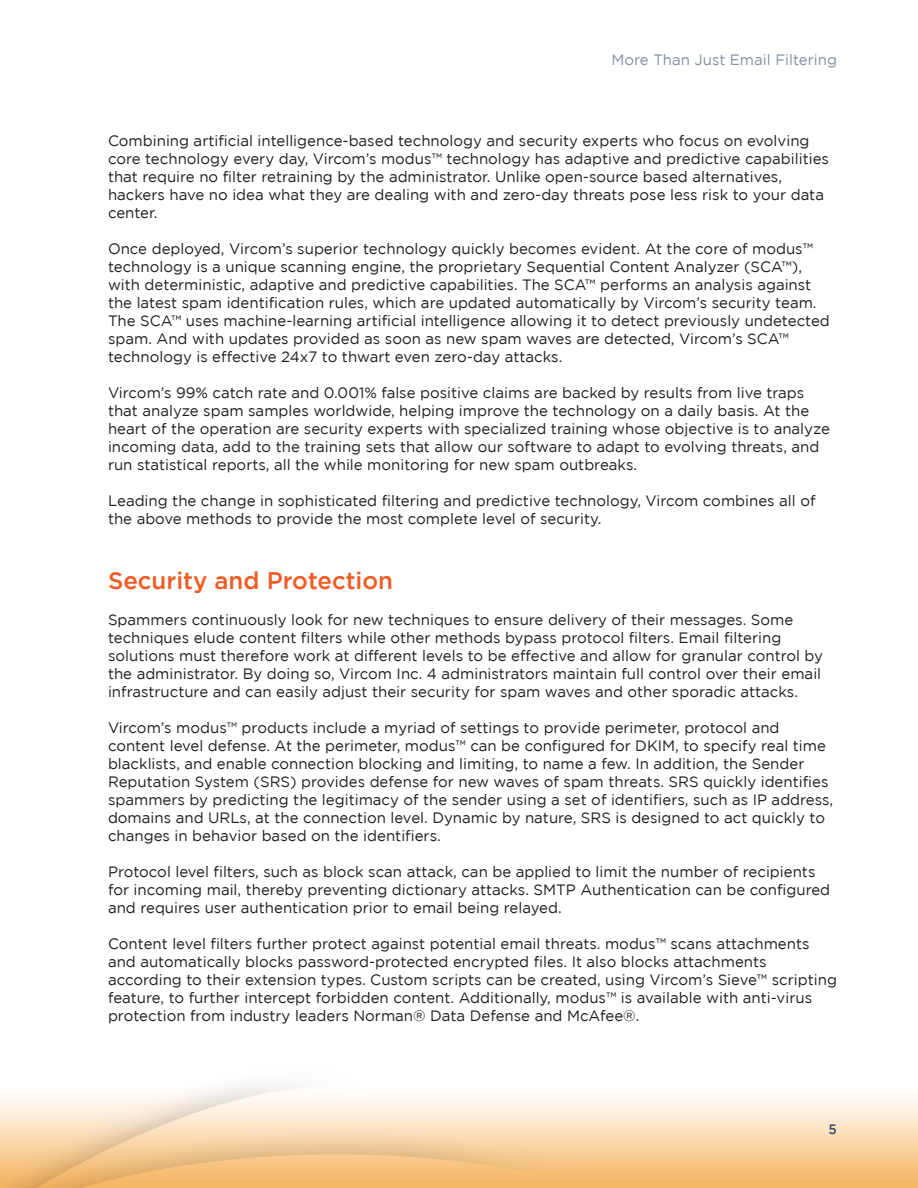
<style>
.page{position:relative;width:918px;height:1188px;background:#fff}
.page>*{position:absolute;margin:0;border:0;box-sizing:border-box;transform-origin:0 0}
.Texte_courant{font:500 24px "Gotham";color:#f15b24}
.Texte_courant-2{font:15px/18px "Gotham";color:#231f20}
.Sous-titre{font:15px/18px "Gotham";color:#231f20}
.Rappel_haut_de_page{font:15px "Gotham";color:#8391a2}
.t1{font:500 13.5px "Gotham";color:#384e6a}
</style>
<div class="page">
<img style="left:0;top:1086px;width:918px;height:102px">
<p class="Rappel_haut_de_page" style="left:612px;top:51px;width:227px">More Than Just Email Filtering</p>
<p class="Sous-titre" style="left:108px;top:131px;width:723px">Combining artificial intelligence-based technology and security experts who focus on evolving core technology every day, Vircom’s modus™ technology has adaptive and predictive capabilities that require no filter retraining by the administrator. Unlike open-source based alternatives, hackers have no idea what they are dealing with and zero-day threats pose less risk to your data center.</p>
<p class="Texte_courant-2" style="left:108px;top:239px;width:707px">Once deployed, Vircom’s superior technology quickly becomes evident. At the core of modus™</p>
<p class="Texte_courant-2" style="left:108px;top:257px;width:723px">technology is a unique scanning engine, the proprietary Sequential Content Analyzer (SCA™), with deterministic, adaptive and predictive capabilities. The SCA™ performs an analysis against the latest spam identification rules, which are updated automatically by Vircom’s security team.<br>The SCA™ uses machine-learning artificial intelligence allowing it to detect previously undetected spam. And with updates provided as soon as new spam waves are detected, Vircom’s SCA™ technology is effective 24x7 to thwart even zero-day attacks.</p>
<p class="Texte_courant-2" style="left:108px;top:383px;width:724px">Vircom’s 99% catch rate and 0.001% false positive claims are backed by results from live traps that analyze spam samples worldwide, helping improve the technology on a daily basis. At the heart of the operation are security experts with specialized training whose objective is to analyze incoming data, add to the training sets that allow our software to adapt to evolving threats, and run statistical reports, all the while monitoring for new spam outbreaks.</p>
<p class="Texte_courant-2" style="left:108px;top:491px;width:709px">Leading the change in sophisticated filtering and predictive technology, Vircom combines all of the above methods to provide the most complete level of security.</p>
<p class="Texte_courant" style="left:108px;top:567px;width:287px">Security and Protection</p>
<p class="Texte_courant-2" style="left:108px;top:610px;width:717px">Spammers continuously look for new techniques to ensure delivery of their messages. Some techniques elude content filters while other methods bypass protocol filters. Email filtering solutions must therefore work at different levels to be effective and allow for granular control by the administrator. By doing so, Vircom Inc. 4 administrators maintain full control over their email infrastructure and can easily adjust their security for spam waves and other sporadic attacks.</p>
<p class="Texte_courant-2" style="left:108px;top:718px;width:727px">Vircom’s modus™ products include a myriad of settings to provide perimeter, protocol and content level defense. At the perimeter, modus™ can be configured for DKIM, to specify real time blacklists, and enable connection blocking and limiting, to name a few. In addition, the Sender Reputation System (SRS) provides defense for new waves of spam threats. SRS quickly identifies spammers by predicting the legitimacy of the sender using a set of identifiers, such as IP address, domains and URLs, at the connection level. Dynamic by nature, SRS is designed to act quickly to changes in behavior based on the identifiers.</p>
<p class="Texte_courant-2" style="left:108px;top:862px;width:724px">Protocol level filters, such as block scan attack, can be applied to limit the number of recipients for incoming mail, thereby preventing dictionary attacks. SMTP Authentication can be configured and requires user authentication prior to email being relayed.</p>
<p class="Texte_courant-2" style="left:108px;top:934px;width:731px">Content level filters further protect against potential email threats. modus™ scans attachments and automatically blocks password-protected encrypted files. It also blocks attachments according to their extension types. Custom scripts can be created, using Vircom’s Sieve™ scripting feature, to further intercept forbidden content. Additionally, modus™ is available with anti-virus protection from industry leaders Norman® Data Defense and McAfee®.</p>
<p class="t1" style="left:829px;top:1122px;width:10px">5</p>
</div>
